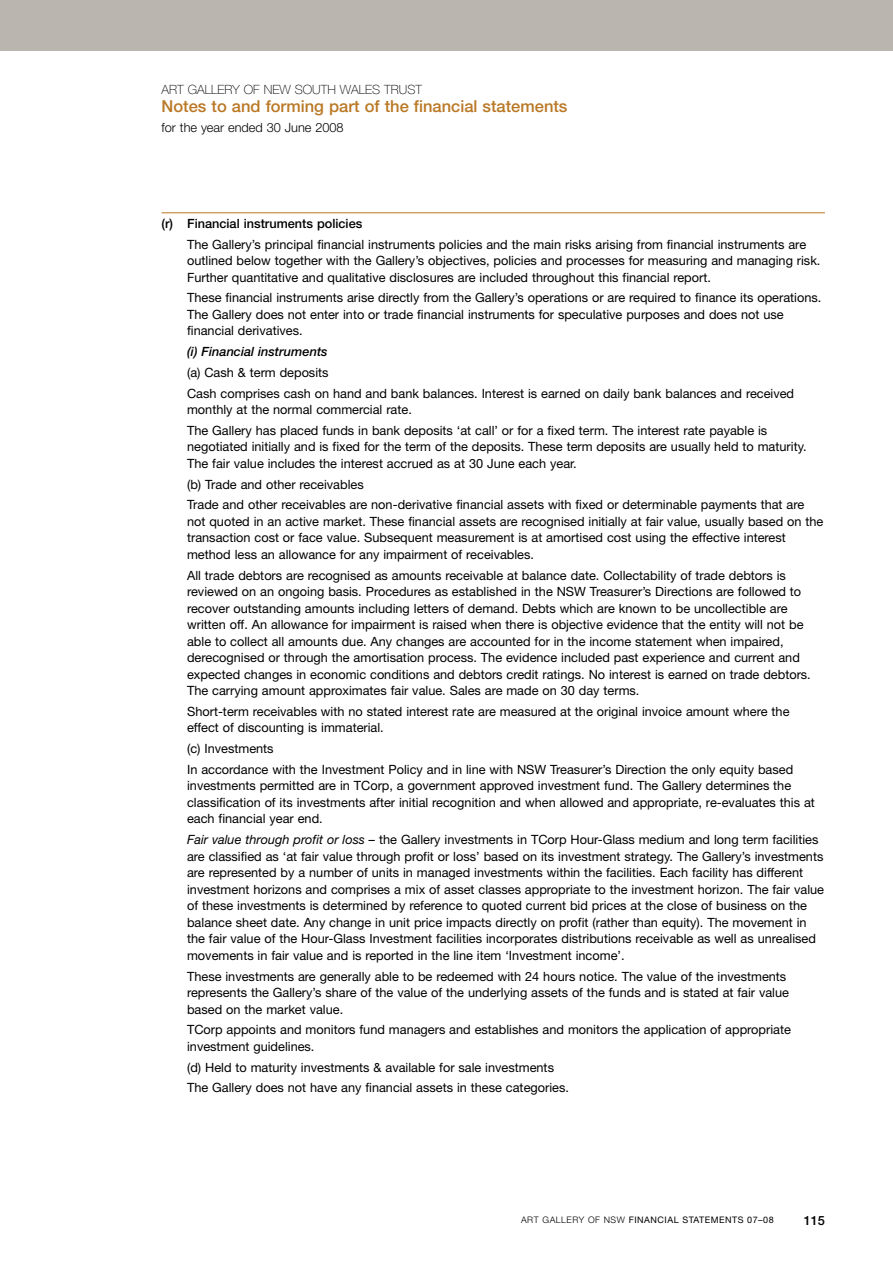
<style>
.page{position:relative;width:893px;height:1263px;background:#fff}
.page>*{position:absolute;margin:0;border:0;box-sizing:border-box;transform-origin:0 0}
.t1{font:500 16.5px "Helvetica Neue";color:#ba7825}
.t2{font:12.75px/16.5px "Helvetica Neue";color:#000}
.t3{font:500 12.75px "Helvetica Neue";color:#000}
.t4{font:100 12.75px "Helvetica Neue";color:#000}
.t5{font:300 12.75px "Helvetica Neue";color:#000}
.t6{font:italic 500 12.75px "Helvetica Neue";color:#000}
.t7{font:9px "Helvetica Neue";letter-spacing:.055em;color:#000}
.s1{font-style:italic}
.s2{font-weight:300}
</style>
<div class="page">
<div style="left:0;top:0;width:893px;height:51px;background:#bab5af"></div>
<hr style="left:162px;top:213px;width:663px;height:1px;background:#ba7825">
<p class="t4" style="left:162px;top:85px;width:262px">ART GALLERY OF NEW SOUTH WALES TRUST</p>
<p class="t1" style="left:162px;top:100px;width:407px">Notes to and forming part of the financial statements</p>
<p class="t5" style="left:162px;top:123px;width:184px">for the year ended 30 June 2008</p>
<p class="t3" style="left:162px;top:219px;width:202px">(r) Financial instruments policies</p>
<p class="t2" style="left:187px;top:237px;width:635px">The Gallery’s principal financial instruments policies and the main risks arising from financial instruments are outlined below together with the Gallery’s objectives, policies and processes for measuring and managing risk.<br>Further quantitative and qualitative disclosures are included throughout this financial report.</p>
<p class="t2" style="left:187px;top:291px;width:636px">These financial instruments arise directly from the Gallery’s operations or are required to finance its operations.<br>The Gallery does not enter into or trade financial instruments for speculative purposes and does not use financial derivatives.</p>
<p class="t6" style="left:187px;top:347px;width:142px">(i) Financial instruments</p>
<p class="t2" style="left:187px;top:363px;width:609px;line-height:20.7px">(a) Cash &amp; term deposits<br>Cash comprises cash on hand and bank balances. Interest is earned on daily bank balances and received</p>
<p class="t2" style="left:187px;top:400px;width:582px;line-height:20.7px">monthly at the normal commercial rate.<br>The Gallery has placed funds in bank deposits ‘at call’ or for a fixed term. The interest rate payable is</p>
<p class="t2" style="left:187px;top:440px;width:621px">negotiated initially and is fixed for the term of the deposits. These term deposits are usually held to maturity.<br>The fair value includes the interest accrued as at 30 June each year.</p>
<p class="t2" style="left:187px;top:475px;width:619px;line-height:20.7px">(b) Trade and other receivables<br>Trade and other receivables are non-derivative financial assets with fixed or determinable payments that are</p>
<p class="t2" style="left:187px;top:514px;width:638px">not quoted in an active market. These financial assets are recognised initially at fair value, usually based on the transaction cost or face value. Subsequent measurement is at amortised cost using the effective interest method less an allowance for any impairment of receivables.</p>
<p class="t2" style="left:187px;top:568px;width:625px">All trade debtors are recognised as amounts receivable at balance date. Collectability of trade debtors is reviewed on an ongoing basis. Procedures as established in the NSW Treasurer’s Directions are followed to recover outstanding amounts including letters of demand. Debts which are known to be uncollectible are written off. An allowance for impairment is raised when there is objective evidence that the entity will not be able to collect all amounts due. Any changes are accounted for in the income statement when impaired, derecognised or through the amortisation process. The evidence included past experience and current and expected changes in economic conditions and debtors credit ratings. No interest is earned on trade debtors.<br>The carrying amount approximates fair value. Sales are made on 30 day terms.</p>
<p class="t2" style="left:187px;top:704px;width:604px">Short-term receivables with no stated interest rate are measured at the original invoice amount where the effect of discounting is immaterial.</p>
<p class="t2" style="left:187px;top:739px;width:608px;line-height:20.7px">(c) Investments<br>In accordance with the Investment Policy and in line with NSW Treasurer’s Direction the only equity based</p>
<p class="t2" style="left:187px;top:779px;width:629px">investments permitted are in TCorp, a government approved investment fund. The Gallery determines the classification of its investments after initial recognition and when allowed and appropriate, re-evaluates this at each financial year end.</p>
<p class="t2" style="left:187px;top:833px;width:638px"><span class="s1">Fair value through profit or loss –</span> the Gallery investments in TCorp Hour-Glass medium and long term facilities are classified as ‘at fair value through profit or loss’ based on its investment strategy. The Gallery’s investments are represented by a number of units in managed investments within the facilities. Each facility has different investment horizons and comprises a mix of asset classes appropriate to the investment horizon. The fair value of these investments is determined by reference to quoted current bid prices at the close of business on the balance sheet date. Any change in unit price impacts directly on profit (rather than equity). The movement in the fair value of the Hour-Glass Investment facilities incorporates distributions receivable as well as unrealised movements in fair value and is reported in the line item ‘Investment income’.</p>
<p class="t2" style="left:187px;top:969px;width:603px">These investments are generally able to be redeemed with 24 hours notice. The value of the investments represents the Gallery’s share of the value of the underlying assets of the funds and is stated at fair value based on the market value.</p>
<p class="t2" style="left:187px;top:1023px;width:605px">TCorp appoints and monitors fund managers and establishes and monitors the application of appropriate investment guidelines.</p>
<p class="t2" style="left:187px;top:1058px;width:383px;line-height:20.7px">(d) Held to maturity investments &amp; available for sale investments<br>The Gallery does not have any financial assets in these categories.</p>
<p class="t7" style="left:521px;top:1216px;width:254px"><span class="s2">ART GALLERY OF NSW</span> FINANCIAL STATEMENTS 07–08</p>
<p class="t3" style="left:804px;top:1216px;width:23px">115</p>
</div>
